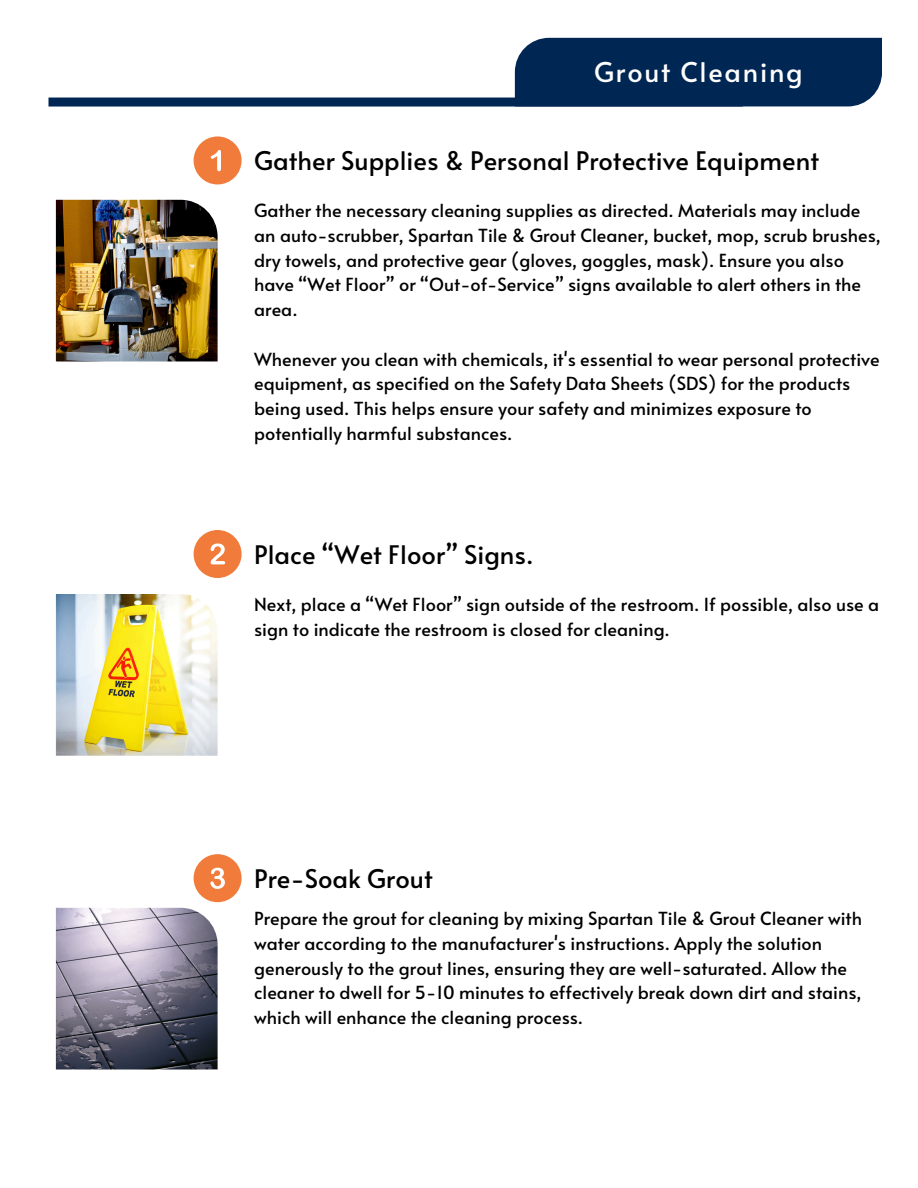
<style>
.page{position:relative;width:918px;height:1188px;background:#fff}
.page>*{position:absolute;margin:0;border:0;box-sizing:border-box;transform-origin:0 0}
.t1{font:27px "Alata";letter-spacing:.065em;color:#fdfefc}
.t2{font:25.5px "Alata";color:#000}
.t3{font:18px/24.8px "Alata";color:#000}
</style>
<div class="page">
<div style="left:515px;top:38px;width:367px;height:68px;background:#002654"></div>
<div style="left:49px;top:98px;width:694px;height:9px;background:#002654"></div>
<div style="left:194px;top:136px;width:48px;height:48px;background:#f07b3b;border-radius:50%"></div>
<svg style="left:211px;top:150px;width:10px;height:21px"></svg>
<div style="left:194px;top:530px;width:48px;height:48px;background:#f07b3b;border-radius:50%"></div>
<svg style="left:211px;top:544px;width:14px;height:20px"></svg>
<div style="left:194px;top:854px;width:48px;height:48px;background:#f07b3b;border-radius:50%"></div>
<svg style="left:210px;top:868px;width:15px;height:21px"></svg>
<img style="left:56px;top:200px;width:162px;height:161px">
<img style="left:56px;top:594px;width:162px;height:162px">
<img style="left:56px;top:908px;width:162px;height:161px">
<h1 class="t1" style="left:594px;top:52px;width:210px">Grout Cleaning</h1>
<p class="t2" style="left:254px;top:142px;width:566px">Gather Supplies &amp; Personal Protective Equipment</p>
<p class="t3" style="left:254px;top:197px;width:628px">Gather the necessary cleaning supplies as directed. Materials may include an auto-scrubber, Spartan Tile &amp; Grout Cleaner, bucket, mop, scrub brushes, dry towels, and protective gear (gloves, goggles, mask). Ensure you also have “Wet Floor” or “Out-of-Service” signs available to alert others in the area.</p>
<p class="t3" style="left:254px;top:346px;width:627px">Whenever you clean with chemicals, it's essential to wear personal protective equipment, as specified on the Safety Data Sheets (SDS) for the products being used. This helps ensure your safety and minimizes exposure to potentially harmful substances.</p>
<h1 class="t2" style="left:254px;top:536px;width:281px">Place “Wet Floor” Signs.</h1>
<p class="t3" style="left:254px;top:591px;width:627px">Next, place a “Wet Floor” sign outside of the restroom. If possible, also use a sign to indicate the restroom is closed for cleaning.</p>
<p class="t2" style="left:254px;top:860px;width:180px">Pre-Soak Grout</p>
<p class="t3" style="left:254px;top:905px;width:609px">Prepare the grout for cleaning by mixing Spartan Tile &amp; Grout Cleaner with water according to the manufacturer's instructions. Apply the solution generously to the grout lines, ensuring they are well-saturated. Allow the cleaner to dwell for 5-10 minutes to effectively break down dirt and stains, which will enhance the cleaning process.</p>
</div>
